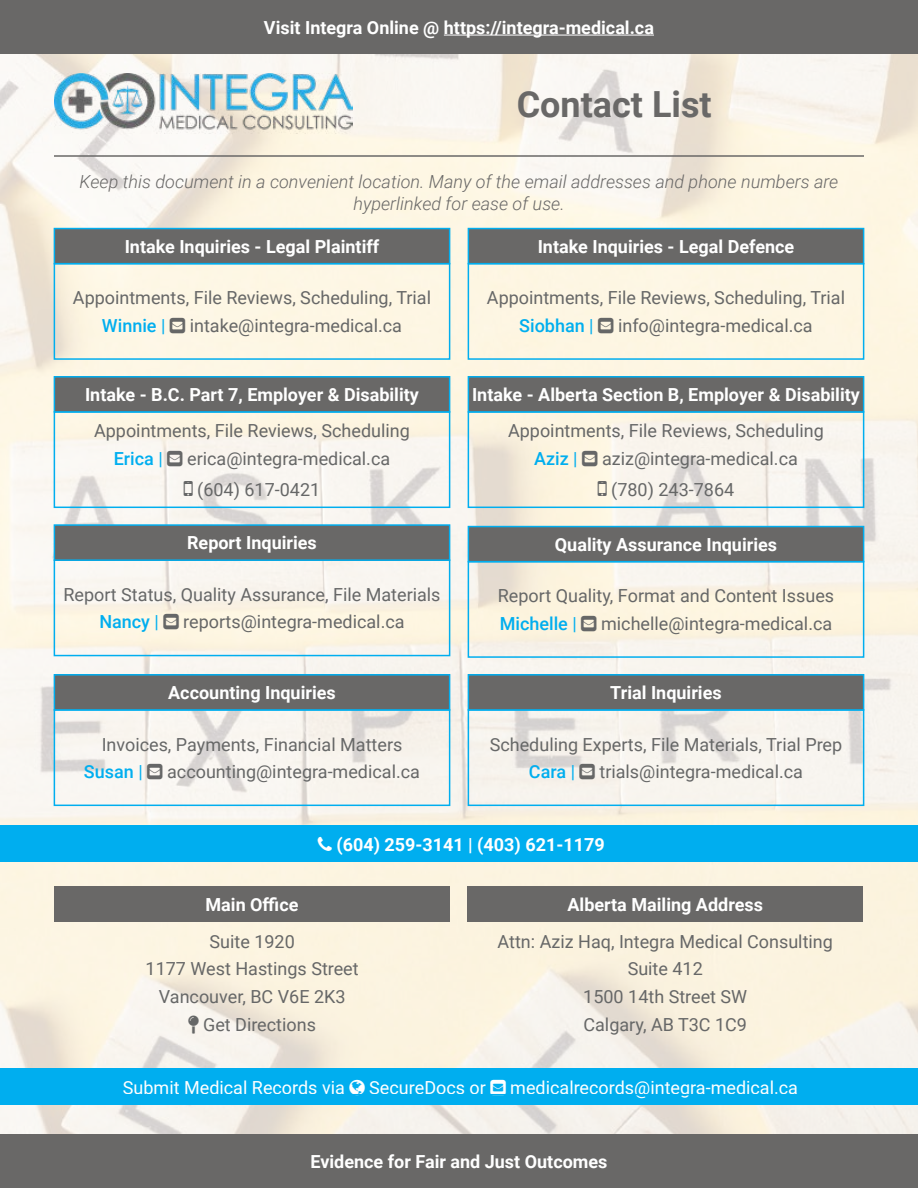
<style>
.page{position:relative;width:918px;height:1188px;background:#fff}
.page>*{position:absolute;margin:0;border:0;box-sizing:border-box;transform-origin:0 0}
.t1{font:700 36px "Roboto";color:#696867}
.t2{font:18px "Roboto";color:#666767}
.t3{font:700 18px "Roboto";color:#fff}
.t4{font:italic 300 18px/21.6px "Roboto";color:#696867;text-align:center}
.t5{font:18px "Roboto";color:#fff}
.t6{font:500 18px "Roboto";color:#00aeef}
.s1{font-weight:400}
</style>
<div class="page">
<img style="left:0;top:54px;width:918px;height:1080px">
<div style="left:0;top:1068px;width:918px;height:37px;background:#00aeef"></div>
<div style="left:0;top:1134px;width:918px;height:54px;background:#696867"></div>
<img style="left:54px;top:73px;width:299px;height:60px">
<div style="left:0;top:0;width:918px;height:54px;background:#696867"></div>
<hr style="left:444px;top:35px;width:210px;height:1px;background:#fff">
<hr style="left:54px;top:155px;width:810px;height:2px;background:#696867">
<div style="left:54px;top:263px;width:396px;height:97px;border:2px solid #00aeef"></div>
<div style="left:54px;top:229px;width:396px;height:35px;background:#696867"></div>
<div style="left:54px;top:228px;width:396px;height:36px;border:2px solid #00aeef"></div>
<div style="left:468px;top:263px;width:396px;height:97px;border:2px solid #00aeef"></div>
<div style="left:468px;top:229px;width:396px;height:35px;background:#696867"></div>
<div style="left:468px;top:228px;width:396px;height:36px;border:2px solid #00aeef"></div>
<div style="left:54px;top:411px;width:396px;height:97px;border:2px solid #00aeef"></div>
<div style="left:54px;top:377px;width:396px;height:35px;background:#696867"></div>
<div style="left:54px;top:376px;width:396px;height:37px;border:2px solid #00aeef"></div>
<div style="left:468px;top:411px;width:396px;height:97px;border:2px solid #00aeef"></div>
<div style="left:468px;top:377px;width:396px;height:35px;background:#696867"></div>
<div style="left:468px;top:376px;width:396px;height:37px;border:2px solid #00aeef"></div>
<div style="left:54px;top:559px;width:396px;height:97px;border:2px solid #00aeef"></div>
<div style="left:54px;top:525px;width:396px;height:35px;background:#696867"></div>
<div style="left:54px;top:524px;width:396px;height:37px;border:2px solid #00aeef"></div>
<div style="left:468px;top:709px;width:396px;height:97px;border:2px solid #00aeef"></div>
<div style="left:468px;top:675px;width:396px;height:35px;background:#696867"></div>
<div style="left:468px;top:674px;width:396px;height:37px;border:2px solid #00aeef"></div>
<div style="left:54px;top:709px;width:396px;height:97px;border:2px solid #00aeef"></div>
<div style="left:54px;top:675px;width:396px;height:35px;background:#696867"></div>
<div style="left:54px;top:674px;width:396px;height:37px;border:2px solid #00aeef"></div>
<div style="left:468px;top:561px;width:396px;height:97px;border:2px solid #00aeef"></div>
<div style="left:468px;top:527px;width:396px;height:35px;background:#696867"></div>
<div style="left:468px;top:526px;width:396px;height:36px;border:2px solid #00aeef"></div>
<div style="left:0;top:825px;width:918px;height:37px;background:#00aeef"></div>
<div style="left:54px;top:886px;width:396px;height:35px;background:#696867"></div>
<div style="left:468px;top:886px;width:395px;height:35px;background:#696867"></div>
<svg style="left:170px;top:318px;width:15px;height:15px"></svg>
<svg style="left:598px;top:318px;width:16px;height:15px"></svg>
<svg style="left:167px;top:450px;width:16px;height:16px"></svg>
<svg style="left:184px;top:481px;width:9px;height:15px"></svg>
<svg style="left:582px;top:450px;width:16px;height:16px"></svg>
<svg style="left:598px;top:481px;width:9px;height:15px"></svg>
<svg style="left:163px;top:614px;width:16px;height:16px"></svg>
<svg style="left:580px;top:764px;width:15px;height:15px"></svg>
<svg style="left:147px;top:764px;width:16px;height:15px"></svg>
<svg style="left:581px;top:616px;width:16px;height:15px"></svg>
<p class="t3" style="left:264px;top:15px;width:392px">Visit Integra Online @ https://integra-medical.ca</p>
<p class="t1" style="left:517px;top:79px;width:197px">Contact List</p>
<p class="t4" style="left:80px;top:171px;width:760px">Keep this document in a convenient location. Many of the email addresses and phone numbers are hyperlinked for ease of use.</p>
<p class="t3" style="left:125px;top:234px;width:256px">Intake Inquiries - Legal Plaintiff</p>
<p class="t3" style="left:538px;top:234px;width:258px">Intake Inquiries - Legal Defence</p>
<p class="t2" style="left:73px;top:285px;width:360px">Appointments, File Reviews, Scheduling, Trial</p>
<p class="t6" style="left:102px;top:313px;width:65px">Winnie <span class="s1">|</span></p>
<p class="t2" style="left:190px;top:313px;width:214px">intake@integra-medical.ca</p>
<p class="t2" style="left:487px;top:285px;width:360px">Appointments, File Reviews, Scheduling, Trial</p>
<p class="t6" style="left:519px;top:313px;width:76px">Siobhan <span class="s1">|</span></p>
<p class="t2" style="left:618px;top:313px;width:196px">info@integra-medical.ca</p>
<p class="t3" style="left:85px;top:382px;width:335px">Intake - B.C. Part 7, Employer &amp; Disability</p>
<p class="t3" style="left:472px;top:382px;width:389px">Intake - Alberta Section B, Employer &amp; Disability</p>
<p class="t2" style="left:94px;top:418px;width:317px">Appointments, File Reviews, Scheduling</p>
<p class="t6" style="left:114px;top:446px;width:51px">Erica <span class="s1">|</span></p>
<p class="t2" style="left:187px;top:446px;width:205px">erica@integra-medical.ca</p>
<p class="t2" style="left:197px;top:477px;width:125px">(604) 617-0421</p>
<p class="t2" style="left:508px;top:418px;width:317px">Appointments, File Reviews, Scheduling</p>
<p class="t6" style="left:534px;top:446px;width:45px">Aziz <span class="s1">|</span></p>
<p class="t2" style="left:602px;top:446px;width:197px">aziz@integra-medical.ca</p>
<p class="t2" style="left:611px;top:477px;width:125px">(780) 243-7864</p>
<p class="t3" style="left:187px;top:530px;width:131px">Report Inquiries</p>
<p class="t3" style="left:555px;top:532px;width:224px">Quality Assurance Inquiries</p>
<p class="t2" style="left:63px;top:582px;width:379px">Report Status, Quality Assurance, File Materials</p>
<p class="t6" style="left:99px;top:609px;width:61px">Nancy <span class="s1">|</span></p>
<p class="t2" style="left:183px;top:609px;width:223px">reports@integra-medical.ca</p>
<p class="t2" style="left:498px;top:583px;width:338px">Report Quality, Format and Content Issues</p>
<p class="t6" style="left:500px;top:611px;width:79px">Michelle <span class="s1">|</span></p>
<p class="t2" style="left:601px;top:611px;width:233px">michelle@integra-medical.ca</p>
<p class="t3" style="left:168px;top:680px;width:169px">Accounting Inquiries</p>
<p class="t3" style="left:610px;top:680px;width:113px">Trial Inquiries</p>
<p class="t2" style="left:102px;top:732px;width:302px">Invoices, Payments, Financial Matters</p>
<p class="t6" style="left:84px;top:759px;width:60px">Susan <span class="s1">|</span></p>
<p class="t2" style="left:167px;top:759px;width:254px">accounting@integra-medical.ca</p>
<p class="t2" style="left:490px;top:732px;width:354px">Scheduling Experts, File Materials, Trial Prep</p>
<p class="t6" style="left:529px;top:759px;width:48px">Cara <span class="s1">|</span></p>
<p class="t2" style="left:599px;top:759px;width:205px">trials@integra-medical.ca</p>
<p class="t3" style="left:205px;top:892px;width:94px">Main Office</p>
<p class="t3" style="left:336px;top:832px;width:270px">(604) 259-3141 | (403) 621-1179</p>
<p class="t3" style="left:567px;top:892px;width:197px">Alberta Mailing Address</p>
<p class="t2" style="left:210px;top:929px;width:87px">Suite 1920</p>
<p class="t2" style="left:146px;top:956px;width:215px">1177 West Hastings Street</p>
<p class="t2" style="left:159px;top:984px;width:188px">Vancouver, BC V6E 2K3</p>
<p class="t2" style="left:188px;top:1012px;width:129px">❖ Get Directions</p>
<p class="t2" style="left:498px;top:929px;width:337px">Attn: Aziz Haq, Integra Medical Consulting</p>
<p class="t2" style="left:628px;top:956px;width:77px">Suite 412</p>
<p class="t2" style="left:583px;top:984px;width:165px">1500 14th Street SW</p>
<p class="t2" style="left:583px;top:1012px;width:165px">Calgary, AB T3C 1C9</p>
<p class="t5" style="left:123px;top:1075px;width:224px">Submit Medical Records via</p>
<p class="t5" style="left:369px;top:1075px;width:118px">SecureDocs or</p>
<p class="t5" style="left:510px;top:1075px;width:289px">medicalrecords@integra-medical.ca</p>
<p class="t3" style="left:310px;top:1149px;width:299px">Evidence for Fair and Just Outcomes</p>
</div>
